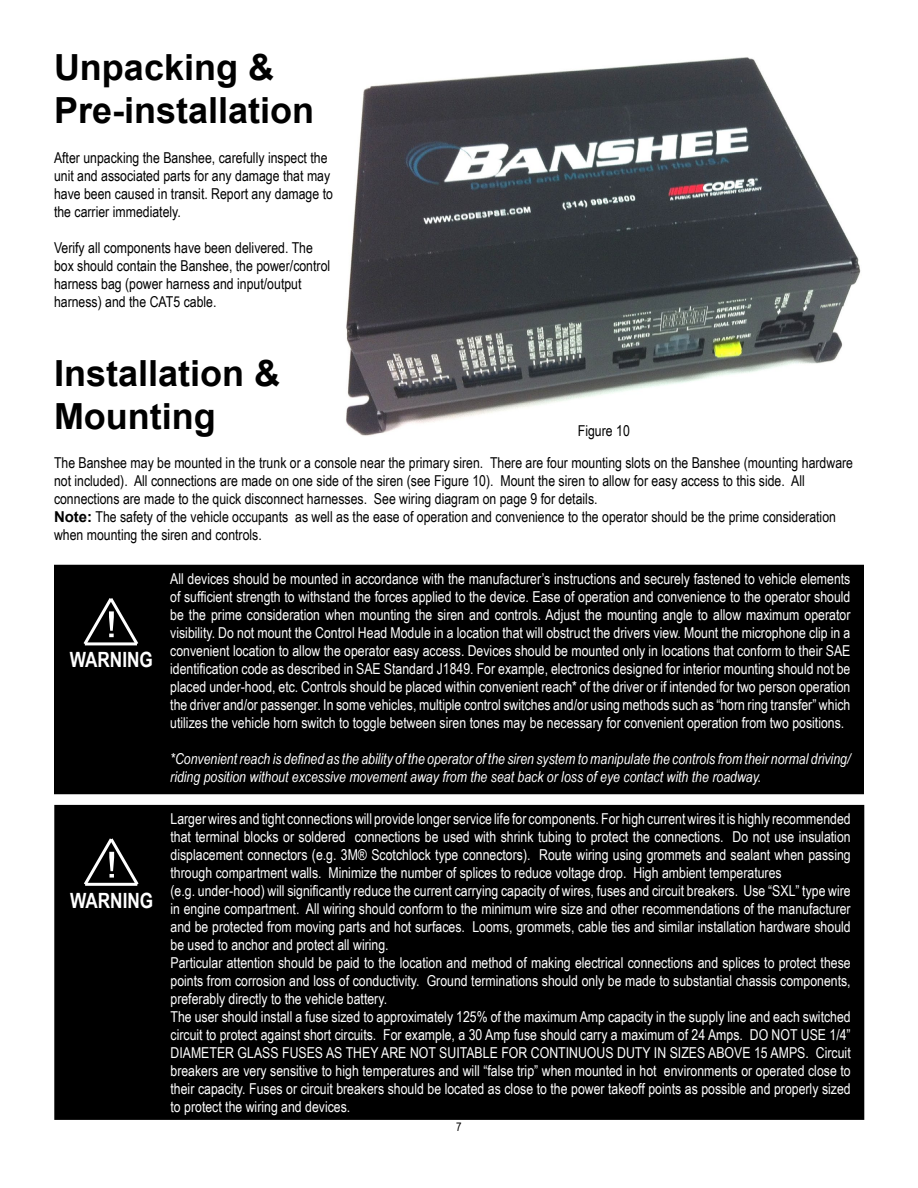
<style>
.page{position:relative;width:918px;height:1188px;background:#fff}
.page>*{position:absolute;margin:0;border:0;box-sizing:border-box;transform-origin:0 0}
.t1{font:700 36px/43.2px "Arial";color:#000}
.t2{font:36px "Arial Narrow";color:#fff;scale:1.5 1}
.t3{font:700 21px "Arial Narrow";color:#fff}
.t4{font:15px/18px "Arial Narrow";color:#fff;text-align:justify}
.t5{font:15px/18px "Arial Narrow";color:#000}
.t6{font:italic 15px/18px "Arial Narrow";color:#fff}
.t7{font:12px "Arial Narrow";color:#000}
.s1{font-family:"Arial";font-weight:700}
</style>
<div class="page">
<div style="left:55px;top:566px;width:808px;height:228px;background:#000"></div>
<div style="left:54px;top:565px;width:810px;height:229px;border:2px solid #000"></div>
<svg style="left:83px;top:598px;width:56px;height:48px"></svg>
<img style="left:346px;top:57px;width:515px;height:379px">
<div style="left:55px;top:806px;width:809px;height:313px;background:#000"></div>
<div style="left:54px;top:805px;width:810px;height:315px;border:2px solid #000"></div>
<svg style="left:84px;top:838px;width:55px;height:48px"></svg>
<h1 class="t1" style="left:54px;top:47px;width:262px">Unpacking &amp;<br>Pre-installation</h1>
<p class="t5" style="left:54px;top:148px;width:280px">After unpacking the Banshee, carefully inspect the unit and associated parts for any damage that may have been caused in transit. Report any damage to the carrier immediately.</p>
<p class="t5" style="left:54px;top:238px;width:278px">Verify all components have been delivered. The box should contain the Banshee, the power/control harness bag (power harness and input/output harness) and the CAT5 cable.</p>
<h1 class="t1" style="left:54px;top:353px;width:228px">Installation &amp;<br>Mounting</h1>
<p class="t5" style="left:578px;top:422px;width:53px">Figure 10</p>
<p class="t5" style="left:54px;top:453px;width:801px">The Banshee may be mounted in the trunk or a console near the primary siren. There are four mounting slots on the Banshee (mounting hardware not included). All connections are made on one side of the siren (see Figure 10). Mount the siren to allow for easy access to this side. All connections are made to the quick disconnect harnesses. See wiring diagram on page 9 for details.<br><span class="s1">Note:</span> The safety of the vehicle occupants as well as the ease of operation and convenience to the operator should be the prime consideration when mounting the siren and controls.</p>
<h1 class="t2" style="left:105px;top:598px;width:10px">!</h1>
<h2 class="t3" style="left:70px;top:644px;width:85px">WARNING</h2>
<h1 class="t2" style="left:105px;top:838px;width:10px">!</h1>
<h2 class="t3" style="left:70px;top:884px;width:85px">WARNING</h2>
<p class="t4" style="left:170px;top:569px;width:682px">All devices should be mounted in accordance with the manufacturer’s instructions and securely fastened to vehicle elements of sufficient strength to withstand the forces applied to the device. Ease of operation and convenience to the operator should be the prime consideration when mounting the siren and controls. Adjust the mounting angle to allow maximum operator visibility. Do not mount the Control Head Module in a location that will obstruct the drivers view. Mount the microphone clip in a convenient location to allow the operator easy access. Devices should be mounted only in locations that conform to their SAE identification code as described in SAE Standard J1849. For example, electronics designed for interior mounting should not be placed under-hood, etc. Controls should be placed within convenient reach* of the driver or if intended for two person operation the driver and/or passenger. In some vehicles, multiple control switches and/or using methods such as “horn ring transfer” which utilizes the vehicle horn switch to toggle between siren tones may be necessary for convenient operation from two positions.</p>
<p class="t6" style="left:170px;top:749px;width:682px">*Convenient reach is defined as the ability of the operator of the siren system to manipulate the controls from their normal driving/ riding position without excessive movement away from the seat back or loss of eye contact with the roadway.</p>
<p class="t4" style="left:171px;top:809px;width:682px;text-align:left">Larger wires and tight connections will provide longer service life for components. For high current wires it is highly recommended that terminal blocks or soldered connections be used with shrink tubing to protect the connections. Do not use insulation displacement connectors (e.g. 3M® Scotchlock type connectors). Route wiring using grommets and sealant when passing through compartment walls. Minimize the number of splices to reduce voltage drop. High ambient temperatures<br>(e.g. under-hood) will significantly reduce the current carrying capacity of wires, fuses and circuit breakers. Use “SXL” type wire in engine compartment. All wiring should conform to the minimum wire size and other recommendations of the manufacturer and be protected from moving parts and hot surfaces. Looms, grommets, cable ties and similar installation hardware should be used to anchor and protect all wiring.<br>Particular attention should be paid to the location and method of making electrical connections and splices to protect these points from corrosion and loss of conductivity. Ground terminations should only be made to substantial chassis components, preferably directly to the vehicle battery.<br>The user should install a fuse sized to approximately 125% of the maximum Amp capacity in the supply line and each switched circuit to protect against short circuits. For example, a 30 Amp fuse should carry a maximum of 24 Amps. DO NOT USE 1/4” DIAMETER GLASS FUSES AS THEY ARE NOT SUITABLE FOR CONTINUOUS DUTY IN SIZES ABOVE 15 AMPS. Circuit breakers are very sensitive to high temperatures and will “false trip” when mounted in hot environments or operated close to their capacity. Fuses or circuit breakers should be located as close to the power takeoff points as possible and properly sized to protect the wiring and devices.</p>
<p class="t7" style="left:456px;top:1118px;width:7px">7</p>
</div>
